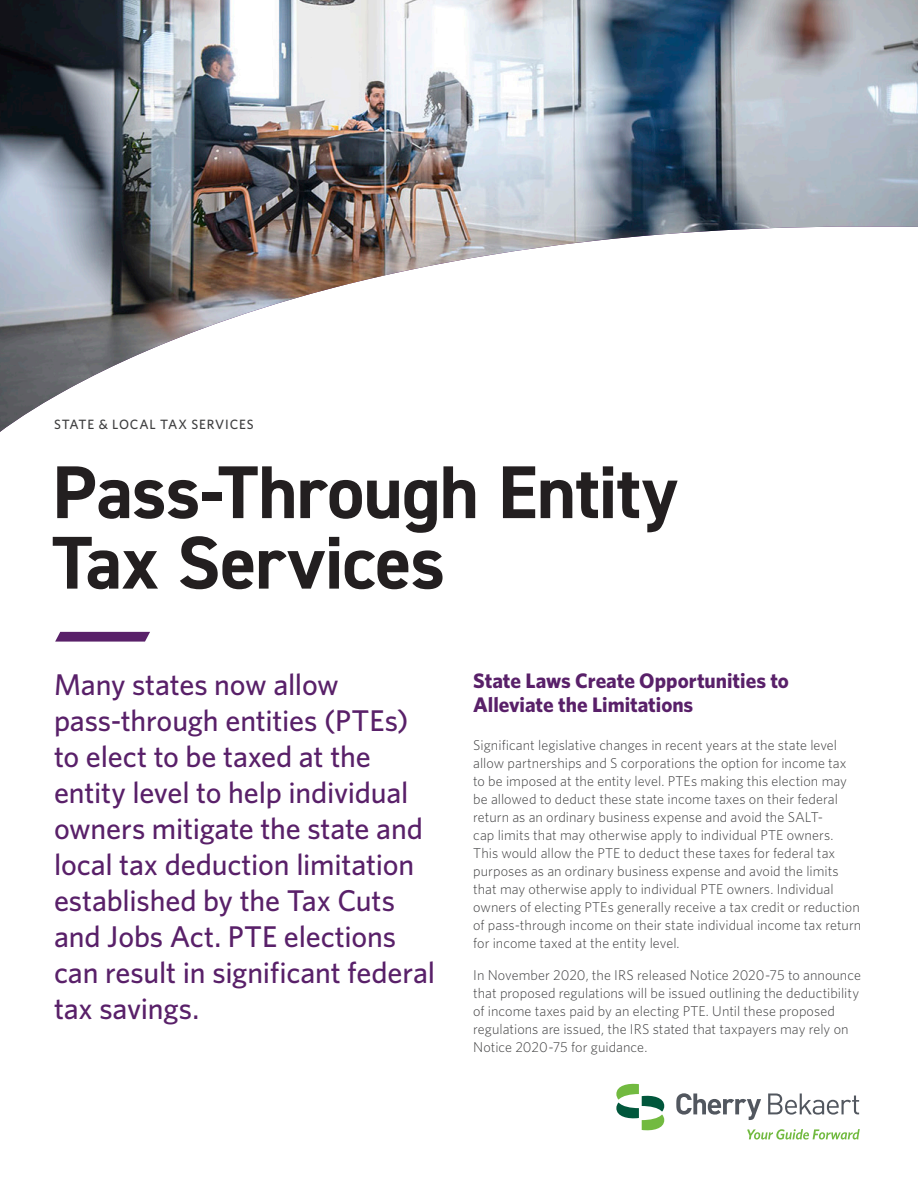
<style>
.page{position:relative;width:918px;height:1188px;background:#fff}
.page>*{position:absolute;margin:0;border:0;box-sizing:border-box;transform-origin:0 0}
.Cover_Headline{font:700 75px/70.5px "DIN2014";letter-spacing:-.015em;color:#231f20}
.Sub-Headline{font:500 30px/36px "Whitney";letter-spacing:-.005em;color:#592069}
.Sub-Headline-2{font:700 21px/24px "Whitney";color:#592069}
.Body_Copy{font:300 14.25px/18px "Whitney";letter-spacing:.005em;color:#3e3e3f}
.t1{font:500 13.5px "Whitney";letter-spacing:.06em;color:#3e3e3f}
</style>
<div class="page">
<img style="left:0;top:0;width:918px;height:432px">
<svg style="left:55px;top:632px;width:95px;height:10px"></svg>
<svg style="left:676px;top:1093px;width:85px;height:27px"></svg>
<svg style="left:768px;top:1094px;width:91px;height:21px"></svg>
<svg style="left:616px;top:1083px;width:48px;height:48px"></svg>
<svg style="left:747px;top:1129px;width:113px;height:11px"></svg>
<p class="t1" style="left:54px;top:416px;width:201px">STATE &amp; LOCAL TAX SERVICES</p>
<p class="Cover_Headline" style="left:52px;top:456px;width:627px">Pass-Through Entity<br>Tax Services</p>
<p class="Sub-Headline" style="left:54px;top:666px;width:383px">Many states now allow pass-through entities (PTEs) to elect to be taxed at the entity level to help individual owners mitigate the state and local tax deduction limitation established by the Tax Cuts and Jobs Act. PTE elections can result in significant federal tax savings.</p>
<p class="Sub-Headline-2" style="left:473px;top:668px;width:317px">State Laws Create Opportunities to<br>Alleviate the Limitations</p>
<p class="Body_Copy" style="left:473px;top:736px;width:390px">Significant legislative changes in recent years at the state level allow partnerships and S corporations the option for income tax to be imposed at the entity level. PTEs making this election may be allowed to deduct these state income taxes on their federal return as an ordinary business expense and avoid the SALT-<br>cap limits that may otherwise apply to individual PTE owners.<br>This would allow the PTE to deduct these taxes for federal tax purposes as an ordinary business expense and avoid the limits that may otherwise apply to individual PTE owners. Individual owners of electing PTEs generally receive a tax credit or reduction of pass-through income on their state individual income tax return for income taxed at the entity level.</p>
<p class="Body_Copy" style="left:473px;top:965px;width:389px">In November 2020, the IRS released Notice 2020-75 to announce that proposed regulations will be issued outlining the deductibility of income taxes paid by an electing PTE. Until these proposed regulations are issued, the IRS stated that taxpayers may rely on Notice 2020-75 for guidance.</p>
</div>
